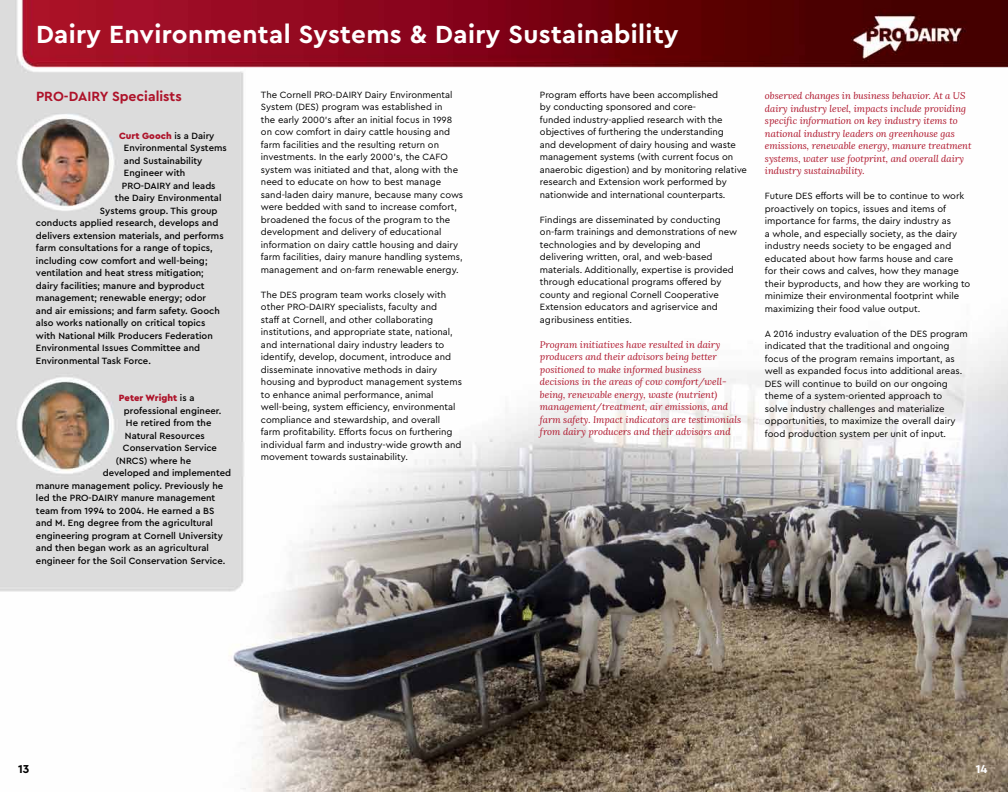
<style>
.page{position:relative;width:1008px;height:792px;background:#fff}
.page>*{position:absolute;margin:0;border:0;box-sizing:border-box;transform-origin:0 0}
.t1{font:700 26px "Cera PRO";letter-spacing:.015em;color:#fff}
.t2{font:700 14px "Cera PRO";color:#ae132a}
.t3{font:700 12px "Cera PRO";color:#000}
.t4{font:700 12px "Cera PRO";color:#fff}
.t5{font:9.5px/12.5px "Cera PRO";color:#000}
.t6{font:500 9.5px "Cera PRO";color:#000}
.t7{font:italic 9.5px/12.5px "Lora";color:#ae132a}
.t8{font:900 9.5px "Cera PRO";color:#ae132a}
.s1{font-weight:500;color:#000}
</style>
<div class="page">
<img style="left:0;top:0;width:1008px;height:792px">
<h1 class="t1" style="left:36px;top:17px;width:644px">Dairy Environmental Systems &amp; Dairy Sustainability</h1>
<h2 class="t2" style="left:36px;top:87px;width:147px">PRO-DAIRY Specialists</h2>
<p class="t8" style="left:119px;top:129px;width:97px">Curt Gooch <span class="s1">is a Dairy</span></p>
<p class="t6" style="left:124px;top:142px;width:104px">Environmental Systems</p>
<p class="t6" style="left:124px;top:154px;width:80px">and Sustainability</p>
<p class="t6" style="left:124px;top:167px;width:63px">Engineer with</p>
<p class="t6" style="left:122px;top:179px;width:95px">PRO-DAIRY and leads</p>
<p class="t6" style="left:115px;top:192px;width:108px">the Dairy Environmental</p>
<p class="t6" style="left:100px;top:204px;width:119px">Systems group. This group</p>
<p class="t6" style="left:36px;top:217px;width:184px">conducts applied research, develops and</p>
<p class="t6" style="left:36px;top:229px;width:189px">delivers extension materials, and performs</p>
<p class="t6" style="left:36px;top:242px;width:178px">farm consultations for a range of topics,</p>
<p class="t6" style="left:36px;top:254px;width:173px">including cow comfort and well-being;</p>
<p class="t6" style="left:36px;top:267px;width:169px">ventilation and heat stress mitigation;</p>
<p class="t6" style="left:36px;top:279px;width:170px">dairy facilities; manure and byproduct</p>
<p class="t6" style="left:36px;top:292px;width:172px">management; renewable energy; odor</p>
<p class="t6" style="left:36px;top:304px;width:185px">and air emissions; and farm safety. Gooch</p>
<p class="t6" style="left:36px;top:317px;width:171px">also works nationally on critical topics</p>
<p class="t6" style="left:36px;top:329px;width:178px">with National Milk Producers Federation</p>
<p class="t6" style="left:36px;top:342px;width:166px">Environmental Issues Committee and</p>
<p class="t6" style="left:36px;top:354px;width:116px">Environmental Task Force.</p>
<p class="t8" style="left:119px;top:392px;width:77px">Peter Wright <span class="s1">is a</span></p>
<p class="t6" style="left:124px;top:404px;width:99px">professional engineer.</p>
<p class="t6" style="left:126px;top:417px;width:87px">He retired from the</p>
<p class="t6" style="left:125px;top:429px;width:81px">Natural Resources</p>
<p class="t6" style="left:123px;top:442px;width:96px">Conservation Service</p>
<p class="t6" style="left:116px;top:454px;width:77px">(NRCS) where he</p>
<p class="t6" style="left:103px;top:467px;width:130px">developed and implemented</p>
<p class="t6" style="left:36px;top:479px;width:189px">manure management policy. Previously he</p>
<p class="t6" style="left:36px;top:492px;width:181px">led the PRO-DAIRY manure management</p>
<p class="t6" style="left:36px;top:504px;width:180px">team from 1994 to 2004. He earned a BS</p>
<p class="t6" style="left:36px;top:517px;width:179px">and M. Eng degree from the agricultural</p>
<p class="t6" style="left:36px;top:529px;width:188px">engineering program at Cornell University</p>
<p class="t6" style="left:36px;top:542px;width:175px">and then began work as an agricultural</p>
<p class="t6" style="left:36px;top:554px;width:191px">engineer for the Soil Conservation Service.</p>
<p class="t5" style="left:261px;top:88px;width:204px">The Cornell PRO-DAIRY Dairy Environmental System (DES) program was established in<br>the early 2000’s after an initial focus in 1998 on cow comfort in dairy cattle housing and farm facilities and the resulting return on investments. In the early 2000’s, the CAFO system was initiated and that, along with the need to educate on how to best manage sand-laden dairy manure, because many cows were bedded with sand to increase comfort, broadened the focus of the program to the development and delivery of educational information on dairy cattle housing and dairy farm facilities, dairy manure handling systems, management and on-farm renewable energy.</p>
<p class="t5" style="left:261px;top:288px;width:203px">The DES program team works closely with other PRO-DAIRY specialists, faculty and<br>staff at Cornell, and other collaborating institutions, and appropriate state, national, and international dairy industry leaders to identify, develop, document, introduce and disseminate innovative methods in dairy housing and byproduct management systems to enhance animal performance, animal well-being, system efficiency, environmental compliance and stewardship, and overall farm profitability. Efforts focus on furthering individual farm and industry-wide growth and movement towards sustainability.</p>
<p class="t5" style="left:540px;top:88px;width:209px">Program efforts have been accomplished<br>by conducting sponsored and core-<br>funded industry-applied research with the objectives of furthering the understanding<br>and development of dairy housing and waste management systems (with current focus on anaerobic digestion) and by monitoring relative research and Extension work performed by nationwide and international counterparts.</p>
<p class="t5" style="left:540px;top:213px;width:199px">Findings are disseminated by conducting on-farm trainings and demonstrations of new technologies and by developing and delivering written, oral, and web-based materials. Additionally, expertise is provided through educational programs offered by county and regional Cornell Cooperative Extension educators and agriservice and agribusiness entities.</p>
<p class="t7" style="left:540px;top:338px;width:203px">Program initiatives have resulted in dairy producers and their advisors being better positioned to make informed business decisions in the areas of cow comfort/well&shy;being, renewable energy, waste (nutrient) management/treatment, air emissions, and farm safety. Impact indicators are testimonials from dairy producers and their advisors and</p>
<p class="t7" style="left:765px;top:89px;width:208px">observed changes in business behavior. At a US dairy industry level, impacts include providing specific information on key industry items to national industry leaders on greenhouse gas emissions, renewable energy, manure treatment systems, water use footprint, and overall dairy industry sustainability.</p>
<p class="t5" style="left:765px;top:189px;width:207px">Future DES efforts will be to continue to work proactively on topics, issues and items of importance for farms, the dairy industry as<br>a whole, and especially society, as the dairy industry needs society to be engaged and educated about how farms house and care<br>for their cows and calves, how they manage their byproducts, and how they are working to minimize their environmental footprint while maximizing their food value output.</p>
<p class="t5" style="left:765px;top:327px;width:204px">A 2016 industry evaluation of the DES program indicated that the traditional and ongoing focus of the program remains important, as well as expanded focus into additional areas.<br>DES will continue to build on our ongoing theme of a system-oriented approach to<br>solve industry challenges and materialize opportunities, to maximize the overall dairy food production system per unit of input.</p>
<p class="t3" style="left:18px;top:761px;width:13px">13</p>
<p class="t4" style="left:976px;top:761px;width:13px">14</p>
</div>
